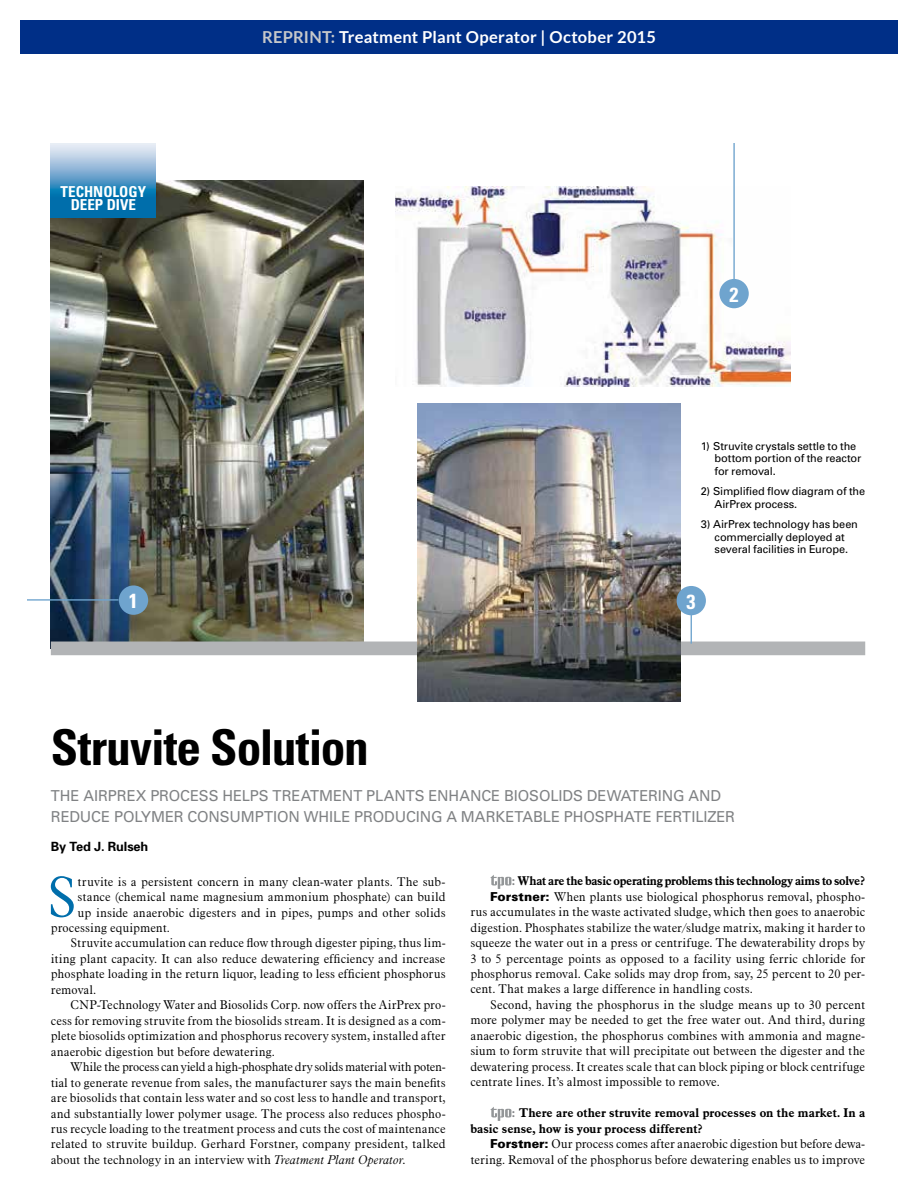
<style>
.page{position:relative;width:918px;height:1188px;background:#fff}
.page>*{position:absolute;margin:0;border:0;box-sizing:border-box;transform-origin:0 0}
.t1{font:300 56.1px "Aldine 721 BT";color:#006eab}
.t2{font:700 condensed 49.35px "Univers";letter-spacing:-.02em;color:#000}
.t3{font:700 condensed 20.4px "Univers";color:#fff}
.t4{font:700 16.5px "Lato";letter-spacing:.015em;color:#fff}
.t5{font:15.15px/20.5px "Univers";letter-spacing:-.01em;color:#808284}
.t6{font:700 condensed 15.15px/13.6px "Univers";color:#fff;text-align:center}
.t7{font:700 12.75px "Univers";letter-spacing:-.01em;color:#000}
.t8{font:300 12.3px/15.5px "Aldine 721 BT";color:#000;text-align:right}
.t9{font:700 12.3px/15.5px "Aldine 721 BT";letter-spacing:-.005em;color:#000}
.t10{font:300 12.3px "Aldine 721 BT";letter-spacing:-.025em;color:#000}
.t11{font:700 12.3px "Aldine 721 BT";letter-spacing:-.025em;color:#000}
.t12{font:10.95px/12.3px "Univers";letter-spacing:-.01em;color:#000}
.s1{color:#c7c8ca}
.s2{font-style:italic}
.s3{color:#808284}
.s4{font-family:"Univers";font-weight:900}
</style>
<div class="page">
<svg style="left:490px;top:875px;width:21px;height:14px"></svg>
<svg style="left:490px;top:1107px;width:21px;height:14px"></svg>
<img style="left:51px;top:180px;width:313px;height:462px">
<svg style="left:51px;top:143px;width:105px;height:75px;background:#5b9ec8"></svg>
<div style="left:51px;top:642px;width:814px;height:13px;background:#b2b4b6"></div>
<img style="left:395px;top:187px;width:395px;height:199px">
<img style="left:417px;top:404px;width:263px;height:298px">
<hr style="left:27px;top:599px;width:91px;height:2px;background:#6fa4ce">
<div style="left:119px;top:585px;width:29px;height:30px;background:#6fa4ce;border-radius:50%"></div>
<hr style="left:733px;top:143px;width:2px;height:138px;background:#6fa4ce">
<div style="left:719px;top:279px;width:30px;height:29px;background:#6fa4ce;border-radius:50%"></div>
<hr style="left:691px;top:612px;width:1px;height:32px;background:#6fa4ce">
<div style="left:677px;top:586px;width:29px;height:29px;background:#6fa4ce;border-radius:50%"></div>
<div style="left:20px;top:20px;width:878px;height:34px;background:#002f87"></div>
<p class="t6" style="left:61px;top:184px;width:87px">TECHNOLOGY<br>DEEP DIVE</p>
<h3 class="t3" style="left:129px;top:588px;width:11px">1</h3>
<h3 class="t4" style="left:262px;top:28px;width:395px"><span class="s1">REPRINT:</span> Treatment Plant Operator | October 2015</h3>
<h3 class="t3" style="left:730px;top:282px;width:11px">2</h3>
<p class="t12" style="left:715px;top:440px;width:148px;text-indent:-14px">1) Struvite crystals settle to the bottom portion of the reactor for removal.</p>
<p class="t12" style="left:715px;top:485px;width:152px;text-indent:-14px">2) Simplified flow diagram of the<br>AirPrex process.</p>
<p class="t12" style="left:701px;top:518px;width:159px;text-align:center">3) AirPrex technology has been commercially deployed at several facilities in Europe.</p>
<h3 class="t3" style="left:687px;top:589px;width:11px">3</h3>
<h2 class="t2" style="left:51px;top:717px;width:319px">Struvite Solution</h2>
<p class="t5" style="left:51px;top:785px;width:686px">THE AIRPREX PROCESS HELPS TREATMENT PLANTS ENHANCE BIOSOLIDS DEWATERING AND<br>REDUCE POLYMER CONSUMPTION WHILE PRODUCING A MARKETABLE PHOSPHATE FERTILIZER</p>
<p class="t7" style="left:51px;top:838px;width:99px">By Ted J. Rulseh</p>
<h1 class="t1" style="left:46px;top:863px;width:33px">S</h1>
<p class="t8" style="left:78px;top:873px;width:370px">truvite is a persistent concern in many clean-water plants. The sub-</p>
<p class="t8" style="left:78px;top:889px;width:370px">stance (chemical name magnesium ammonium phosphate) can build</p>
<p class="t8" style="left:78px;top:904px;width:370px">up inside anaerobic digesters and in pipes, pumps and other solids</p>
<p class="t8" style="left:51px;top:920px;width:121px">processing equipment.</p>
<p class="t8" style="left:71px;top:935px;width:377px">Struvite accumulation can reduce flow through digester piping, thus lim-</p>
<p class="t8" style="left:51px;top:951px;width:396px">iting plant capacity. It can also reduce dewatering efficiency and increase</p>
<p class="t8" style="left:51px;top:966px;width:396px">phosphate loading in the return liquor, leading to less efficient phosphorus</p>
<p class="t8" style="left:51px;top:982px;width:47px">removal.</p>
<p class="t8" style="left:71px;top:997px;width:377px">CNP-Technology Water and Biosolids Corp. now offers the AirPrex pro-</p>
<p class="t8" style="left:51px;top:1013px;width:396px">cess for removing struvite from the biosolids stream. It is designed as a com-</p>
<p class="t8" style="left:51px;top:1028px;width:396px">plete biosolids optimization and phosphorus recovery system, installed after</p>
<p class="t8" style="left:51px;top:1044px;width:226px">anaerobic digestion but before dewatering.</p>
<p class="t10" style="left:71px;top:1059px;width:377px">While the process can yield a high-phosphate dry solids material with poten-</p>
<p class="t8" style="left:51px;top:1074px;width:396px">tial to generate revenue from sales, the manufacturer says the main benefits</p>
<p class="t8" style="left:51px;top:1090px;width:396px">are biosolids that contain less water and so cost less to handle and transport,</p>
<p class="t8" style="left:51px;top:1105px;width:396px">and substantially lower polymer usage. The process also reduces phospho-</p>
<p class="t8" style="left:51px;top:1121px;width:396px">rus recycle loading to the treatment process and cuts the cost of maintenance</p>
<p class="t8" style="left:51px;top:1136px;width:396px">related to struvite buildup. Gerhard Forstner, company president, talked</p>
<p class="t8" style="left:51px;top:1152px;width:357px">about the technology in an interview with <span class="s2">Treatment Plant Operator.</span></p>
<p class="t11" style="left:511px;top:873px;width:355px"><span class="s3">:</span> What are the basic operating problems this technology aims to solve?</p>
<p class="t8" style="left:490px;top:888px;width:377px"><span class="s4">Forstner:</span> When plants use biological phosphorus removal, phospho-</p>
<p class="t8" style="left:470px;top:904px;width:396px">rus accumulates in the waste activated sludge, which then goes to anaerobic</p>
<p class="t8" style="left:470px;top:919px;width:396px">digestion. Phosphates stabilize the water/sludge matrix, making it harder to</p>
<p class="t8" style="left:470px;top:935px;width:396px">squeeze the water out in a press or centrifuge. The dewaterability drops by</p>
<p class="t8" style="left:470px;top:950px;width:396px">3 to 5 percentage points as opposed to a facility using ferric chloride for</p>
<p class="t8" style="left:470px;top:966px;width:396px">phosphorus removal. Cake solids may drop from, say, 25 percent to 20 per-</p>
<p class="t8" style="left:470px;top:981px;width:284px">cent. That makes a large difference in handling costs.</p>
<p class="t8" style="left:490px;top:997px;width:377px">Second, having the phosphorus in the sludge means up to 30 percent</p>
<p class="t8" style="left:470px;top:1012px;width:396px">more polymer may be needed to get the free water out. And third, during</p>
<p class="t8" style="left:470px;top:1028px;width:396px">anaerobic digestion, the phosphorus combines with ammonia and magne-</p>
<p class="t8" style="left:470px;top:1043px;width:396px">sium to form struvite that will precipitate out between the digester and the</p>
<p class="t8" style="left:470px;top:1059px;width:396px">dewatering process. It creates scale that can block piping or block centrifuge</p>
<p class="t8" style="left:470px;top:1074px;width:251px">centrate lines. It’s almost impossible to remove.</p>
<p class="t9" style="left:470px;top:1105px;width:396px;text-indent:41px"><span class="s3">:</span> There are other struvite removal processes on the market. In a basic sense, how is your process different?</p>
<p class="t8" style="left:470px;top:1136px;width:396px"><span class="s4">Forstner:</span> Our process comes after anaerobic digestion but before dewa&shy;tering. Removal of the phosphorus before dewatering enables us to improve</p>
</div>
